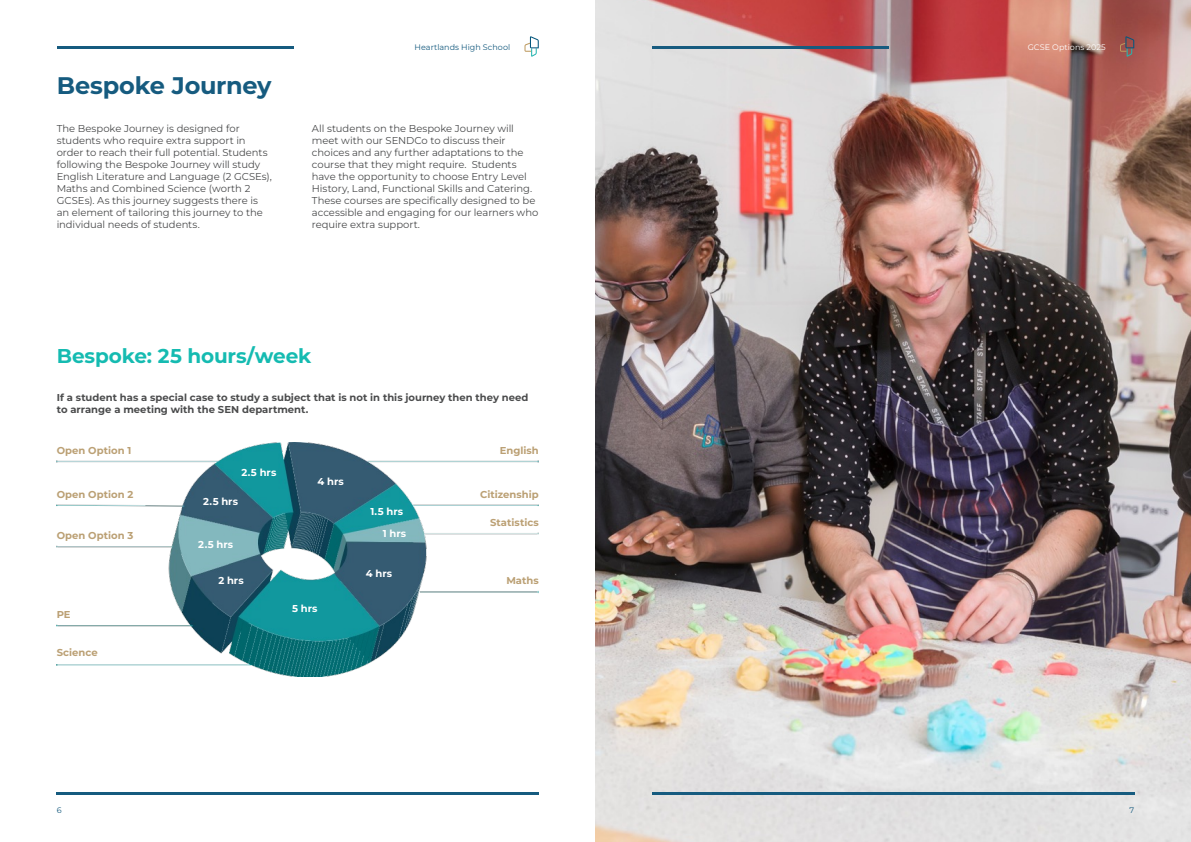
<style>
.page{position:relative;width:1191px;height:842px;background:#fff}
.page>*{position:absolute;margin:0;border:0;box-sizing:border-box;transform-origin:0 0}
.t1{font:700 24px "Montserrat";letter-spacing:-.01em;color:#165b7f}
.t2{font:700 20px "Montserrat";letter-spacing:-.005em;color:#15bbb1}
.BODY_TEXT{font:10px/12px "Montserrat";letter-spacing:-.005em;color:#4b4c4d}
.BODY_TEXT-2{font:700 10px/12px "Montserrat";color:#4b4c4d}
.BODY_TEXT-3{font:700 10px "Montserrat";color:#bba074}
.BODY_TEXT-4{font:700 10px "Montserrat";letter-spacing:.005em;color:#fff}
.t3{font:8px "Montserrat";letter-spacing:.005em;color:#165b7f}
.t4{font:8px "Montserrat";letter-spacing:.005em;color:#fff}
</style>
<div class="page">
<hr style="left:57px;top:792px;width:482px;height:3px;background:#165b7f">
<hr style="left:57px;top:46px;width:236px;height:2px;background:#165b7f">
<svg style="left:524px;top:36px;width:15px;height:21px"></svg>
<img style="left:57px;top:442px;width:482px;height:234px">
<img style="left:595px;top:0;width:596px;height:842px">
<hr style="left:652px;top:792px;width:482px;height:3px;background:#165b7f">
<hr style="left:652px;top:46px;width:237px;height:2px;background:#165b7f">
<svg style="left:1120px;top:36px;width:14px;height:21px"></svg>
<p class="t1" style="left:57px;top:68px;width:216px">Bespoke Journey</p>
<p class="BODY_TEXT" style="left:57px;top:122px;width:217px">The Bespoke Journey is designed for students who require extra support in order to reach their full potential. Students following the Bespoke Journey will study English Literature and Language (2 GCSEs), Maths and Combined Science (worth 2<br>GCSEs). As this journey suggests there is an element of tailoring this journey to the individual needs of students.</p>
<p class="t3" style="left:414px;top:42px;width:97px">Heartlands High School</p>
<p class="BODY_TEXT" style="left:312px;top:122px;width:228px">All students on the Bespoke Journey will meet with our SENDCo to discuss their choices and any further adaptations to the course that they might require. Students have the opportunity to choose Entry Level History, Land, Functional Skills and Catering.<br>These courses are specifically designed to be accessible and engaging for our learners who require extra support.</p>
<p class="t2" style="left:57px;top:342px;width:256px">Bespoke: 25 hours/week</p>
<p class="BODY_TEXT-2" style="left:57px;top:391px;width:473px">If a student has a special case to study a subject that is not in this journey then they need to arrange a meeting with the SEN department.</p>
<p class="BODY_TEXT-3" style="left:57px;top:443px;width:76px">Open Option 1</p>
<p class="BODY_TEXT-3" style="left:500px;top:443px;width:41px">English</p>
<p class="BODY_TEXT-3" style="left:480px;top:487px;width:60px">Citizenship</p>
<p class="BODY_TEXT-3" style="left:490px;top:516px;width:50px">Statistics</p>
<p class="BODY_TEXT-4" style="left:241px;top:465px;width:36px">2.5 hrs</p>
<p class="BODY_TEXT-4" style="left:317px;top:474px;width:28px">4 hrs</p>
<p class="BODY_TEXT-3" style="left:57px;top:487px;width:78px">Open Option 2</p>
<p class="BODY_TEXT-3" style="left:57px;top:528px;width:78px">Open Option 3</p>
<p class="BODY_TEXT-4" style="left:203px;top:494px;width:36px">2.5 hrs</p>
<p class="BODY_TEXT-4" style="left:370px;top:504px;width:34px">1.5 hrs</p>
<p class="BODY_TEXT-4" style="left:383px;top:526px;width:25px">1 hrs</p>
<p class="BODY_TEXT-4" style="left:198px;top:537px;width:36px">2.5 hrs</p>
<p class="BODY_TEXT-4" style="left:218px;top:574px;width:27px">2 hrs</p>
<p class="BODY_TEXT-4" style="left:366px;top:566px;width:28px">4 hrs</p>
<p class="BODY_TEXT-3" style="left:506px;top:573px;width:34px">Maths</p>
<p class="BODY_TEXT-3" style="left:57px;top:607px;width:15px">PE</p>
<p class="BODY_TEXT-3" style="left:57px;top:645px;width:42px">Science</p>
<p class="t3" style="left:57px;top:805px;width:6px">6</p>
<p class="BODY_TEXT-4" style="left:292px;top:601px;width:27px">5 hrs</p>
<p class="t4" style="left:1027px;top:42px;width:80px">GCSE Options 2025</p>
<p class="t3" style="left:1129px;top:805px;width:6px">7</p>
</div>
